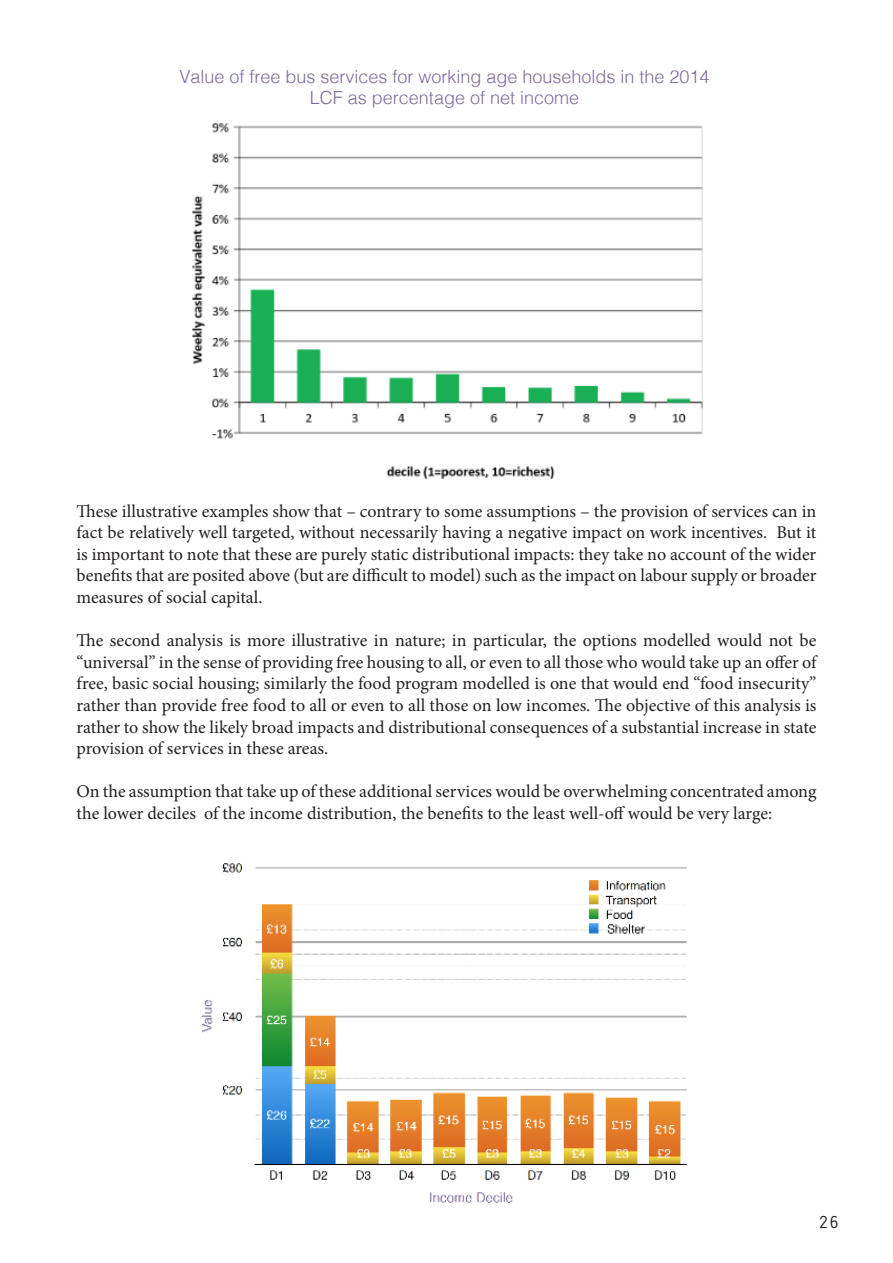
<style>
.page{position:relative;width:893px;height:1263px;background:#fff}
.page>*{position:absolute;margin:0;border:0;box-sizing:border-box;transform-origin:0 0}
.t1{font:18px/21.6px "Minion Pro";color:#231f20;text-align:justify}
.t2{font:300 18px/21.6px "Helvetica";color:#7d6a9b;text-align:center}
.t3{font:18px "Orator Std";color:#231f20}
</style>
<div class="page">
<img style="left:192px;top:123px;width:511px;height:356px">
<img style="left:203px;top:863px;width:484px;height:340px">
<p class="t2" style="left:179px;top:64px;width:532px">Value of free bus services for working age households in the 2014<br>LCF as percentage of net income</p>
<p class="t1" style="left:77px;top:500px;width:741px">These illustrative examples show that – contrary to some assumptions – the provision of services can in fact be relatively well targeted, without necessarily having a negative impact on work incentives. But it is important to note that these are purely static distributional impacts: they take no account of the wider benefits that are posited above (but are difficult to model) such as the impact on labour supply or broader measures of social capital.</p>
<p class="t1" style="left:77px;top:630px;width:741px">The second analysis is more illustrative in nature; in particular, the options modelled would not be “universal” in the sense of providing free housing to all, or even to all those who would take up an offer of free, basic social housing; similarly the food program modelled is one that would end “food insecurity” rather than provide free food to all or even to all those on low incomes. The objective of this analysis is rather to show the likely broad impacts and distributional consequences of a substantial increase in state provision of services in these areas.</p>
<p class="t1" style="left:77px;top:781px;width:741px">On the assumption that take up of these additional services would be overwhelming concentrated among the lower deciles of the income distribution, the benefits to the least well-off would be very large:</p>
<p class="t3" style="left:818px;top:1209px;width:23px">26</p>
</div>
